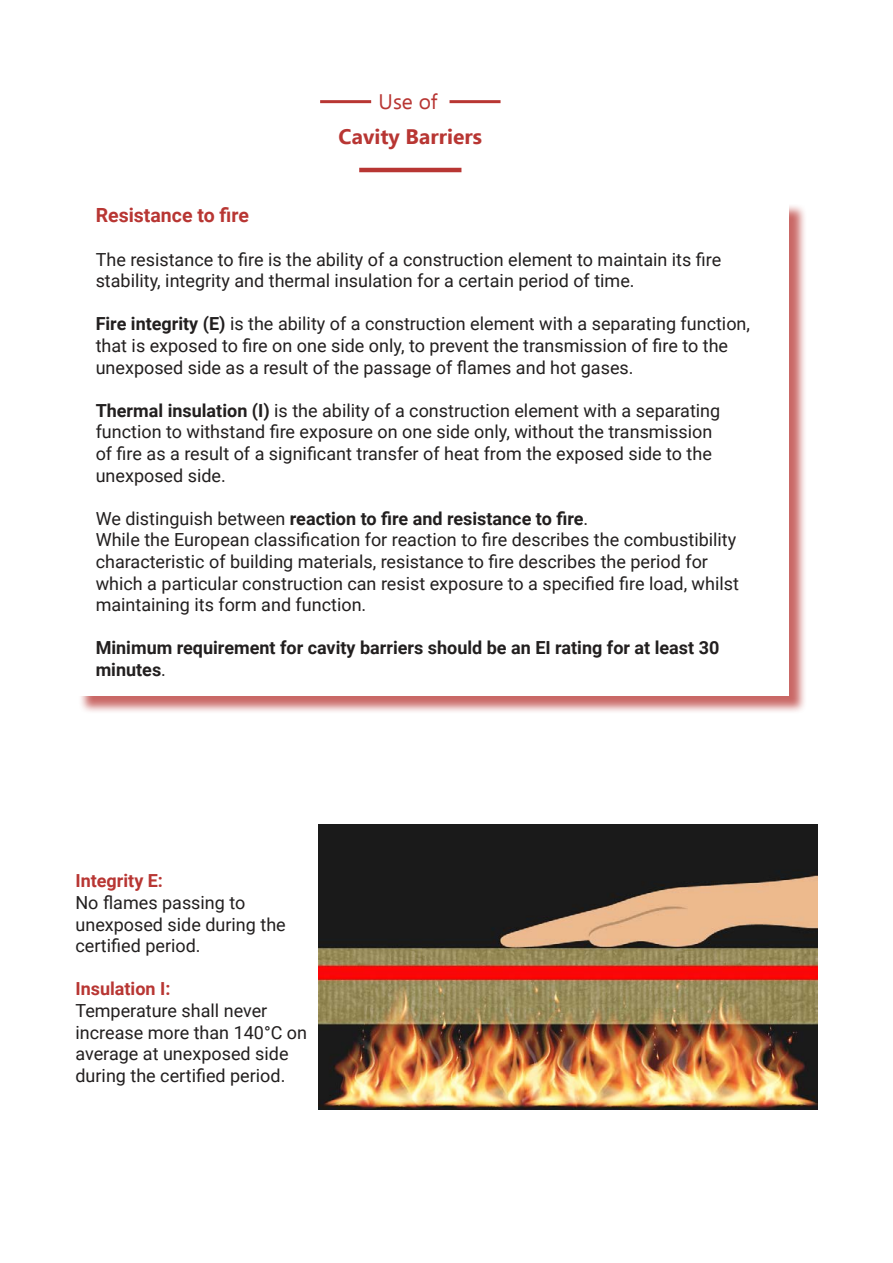
<style>
.page{position:relative;width:893px;height:1263px;background:#fff}
.page>*{position:absolute;margin:0;border:0;box-sizing:border-box;transform-origin:0 0}
.t1{font:700 21px "Ebrima";color:#b83633}
.t2{font:21px "Ebrima";color:#b83633}
.t3{font:700 19.5px "Roboto";color:#b83633}
.t4{font:18px/21.6px "Roboto";color:#221f1f}
.t5{font:700 18px/21.6px "Roboto";color:#221f1f}
.t6{font:700 18px "Roboto";color:#b83633}
.s1{font-weight:700}
.s2{font-weight:400}
</style>
<div class="page">
<div style="left:78px;top:204px;width:729px;height:510px;background:#b83633;opacity:.75"></div>
<div style="left:75px;top:201px;width:713px;height:495px;background:#fff"></div>
<hr style="left:320px;top:100px;width:51px;height:3px;background:#b83633">
<hr style="left:449px;top:100px;width:52px;height:3px;background:#b83633">
<hr style="left:359px;top:168px;width:102px;height:4px;background:#b83633">
<img style="left:319px;top:824px;width:498px;height:286px">
<p class="t2" style="left:379px;top:89px;width:60px">Use of</p>
<p class="t1" style="left:339px;top:120px;width:145px">Cavity Barriers</p>
<p class="t3" style="left:96px;top:202px;width:155px">Resistance to fire</p>
<p class="t4" style="left:96px;top:248px;width:627px">The resistance to fire is the ability of a construction element to maintain its fire stability, integrity and thermal insulation for a certain period of time.</p>
<p class="t4" style="left:96px;top:312px;width:656px"><span class="s1">Fire integrity (E)</span> is the ability of a construction element with a separating function, that is exposed to fire on one side only, to prevent the transmission of fire to the unexposed side as a result of the passage of flames and hot gases.</p>
<p class="t4" style="left:96px;top:399px;width:626px"><span class="s1">Thermal insulation (I)</span> is the ability of a construction element with a separating function to withstand fire exposure on one side only, without the transmission of fire as a result of a significant transfer of heat from the exposed side to the unexposed side.</p>
<p class="t4" style="left:96px;top:507px;width:645px">We distinguish between <span class="s1">reaction to fire and resistance to fire</span>.<br>While the European classification for reaction to fire describes the combustibility characteristic of building materials, resistance to fire describes the period for which a particular construction can resist exposure to a specified fire load, whilst maintaining its form and function.</p>
<p class="t5" style="left:96px;top:638px;width:625px">Minimum requirement for cavity barriers should be an EI rating for at least 30 minutes<span class="s2">.</span></p>
<p class="t6" style="left:75px;top:873px;width:89px">Integrity E:</p>
<p class="t4" style="left:75px;top:891px;width:212px">No flames passing to unexposed side during the certified period.</p>
<p class="t6" style="left:75px;top:981px;width:97px">Insulation I:</p>
<p class="t4" style="left:75px;top:999px;width:233px">Temperature shall never increase more than 140°C on average at unexposed side during the certified period.</p>
</div>
